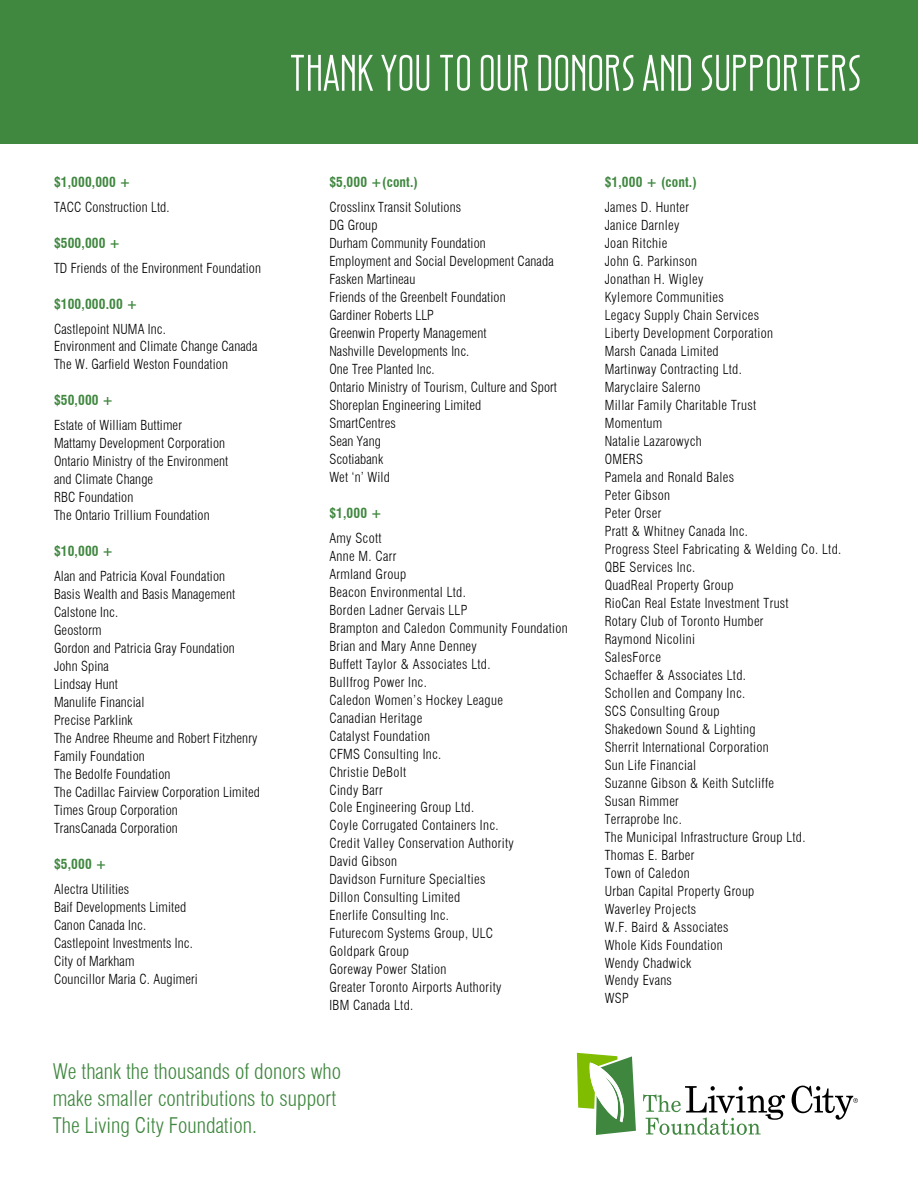
<style>
.page{position:relative;width:918px;height:1188px;background:#fff}
.page>*{position:absolute;margin:0;border:0;box-sizing:border-box;transform-origin:0 0}
.t1{font:52.5px "Style Thief";letter-spacing:.03em;color:#fff}
.t2{font:300 condensed 21px/27px "Swiss 721 BT";color:#3f873f}
.t3{font:300 condensed 13.5px/18px "Swiss 721 BT";letter-spacing:.025em;color:#000}
.t4{font:700 condensed 13.5px "Swiss 721 BT";letter-spacing:.01em;color:#408740}
</style>
<div class="page">
<div style="left:0;top:0;width:918px;height:144px;background:#408740"></div>
<svg style="left:643px;top:1086px;width:142px;height:49px"></svg>
<svg style="left:792px;top:1086px;width:66px;height:34px"></svg>
<svg style="left:577px;top:1053px;width:59px;height:82px"></svg>
<h1 class="t1" style="left:291px;top:50px;width:573px">THANK YOU TO OUR DONORS AND SUPPORTERS</h1>
<p class="t4" style="left:54px;top:174px;width:78px">$1,000,000 +</p>
<p class="t3" style="left:54px;top:198px;width:117px">TACC Construction Ltd.</p>
<p class="t4" style="left:54px;top:235px;width:68px">$500,000 +</p>
<p class="t3" style="left:54px;top:259px;width:209px">TD Friends of the Environment Foundation</p>
<p class="t4" style="left:54px;top:296px;width:85px">$100,000.00 +</p>
<p class="t3" style="left:54px;top:320px;width:205px">Castlepoint NUMA Inc.<br>Environment and Climate Change Canada<br>The W. Garfield Weston Foundation</p>
<p class="t4" style="left:54px;top:392px;width:61px">$50,000 +</p>
<p class="t3" style="left:54px;top:416px;width:176px">Estate of William Buttimer<br>Mattamy Development Corporation<br>Ontario Ministry of the Environment and Climate Change<br>RBC Foundation<br>The Ontario Trillium Foundation</p>
<p class="t4" style="left:54px;top:543px;width:61px">$10,000 +</p>
<p class="t3" style="left:54px;top:567px;width:207px">Alan and Patricia Koval Foundation<br>Basis Wealth and Basis Management<br>Calstone Inc.<br>Geostorm<br>Gordon and Patricia Gray Foundation<br>John Spina<br>Lindsay Hunt<br>Manulife Financial<br>Precise Parklink<br>The Andree Rheume and Robert Fitzhenry<br>Family Foundation<br>The Bedolfe Foundation<br>The Cadillac Fairview Corporation Limited<br>Times Group Corporation<br>TransCanada Corporation</p>
<p class="t4" style="left:54px;top:856px;width:54px">$5,000 +</p>
<p class="t3" style="left:54px;top:880px;width:145px">Alectra Utilities<br>Baif Developments Limited<br>Canon Canada Inc.<br>Castlepoint Investments Inc.<br>City of Markham<br>Councillor Maria C. Augimeri</p>
<p class="t4" style="left:329px;top:174px;width:90px">$5,000 +(cont.)</p>
<p class="t3" style="left:329px;top:198px;width:229px">Crosslinx Transit Solutions<br>DG Group<br>Durham Community Foundation<br>Employment and Social Development Canada<br>Fasken Martineau<br>Friends of the Greenbelt Foundation<br>Gardiner Roberts LLP<br>Greenwin Property Management<br>Nashville Developments Inc.<br>One Tree Planted Inc.<br>Ontario Ministry of Tourism, Culture and Sport<br>Shoreplan Engineering Limited<br>SmartCentres<br>Sean Yang<br>Scotiabank<br>Wet ‘n’ Wild</p>
<p class="t4" style="left:329px;top:505px;width:54px">$1,000 +</p>
<p class="t3" style="left:329px;top:529px;width:240px">Amy Scott<br>Anne M. Carr<br>Armland Group<br>Beacon Environmental Ltd.<br>Borden Ladner Gervais LLP<br>Brampton and Caledon Community Foundation<br>Brian and Mary Anne Denney<br>Buffett Taylor &amp; Associates Ltd.<br>Bullfrog Power Inc.<br>Caledon Women’s Hockey League<br>Canadian Heritage<br>Catalyst Foundation<br>CFMS Consulting Inc.<br>Christie DeBolt<br>Cindy Barr<br>Cole Engineering Group Ltd.<br>Coyle Corrugated Containers Inc.<br>Credit Valley Conservation Authority<br>David Gibson<br>Davidson Furniture Specialties<br>Dillon Consulting Limited<br>Enerlife Consulting Inc.<br>Futurecom Systems Group, ULC<br>Goldpark Group<br>Goreway Power Station<br>Greater Toronto Airports Authority<br>IBM Canada Ltd.</p>
<p class="t4" style="left:605px;top:174px;width:94px">$1,000 + (cont.)</p>
<p class="t3" style="left:605px;top:198px;width:238px">James D. Hunter<br>Janice Darnley<br>Joan Ritchie<br>John G. Parkinson<br>Jonathan H. Wigley<br>Kylemore Communities<br>Legacy Supply Chain Services<br>Liberty Development Corporation<br>Marsh Canada Limited<br>Martinway Contracting Ltd.<br>Maryclaire Salerno<br>Millar Family Charitable Trust<br>Momentum<br>Natalie Lazarowych<br>OMERS<br>Pamela and Ronald Bales<br>Peter Gibson<br>Peter Orser<br>Pratt &amp; Whitney Canada Inc.<br>Progress Steel Fabricating &amp; Welding Co. Ltd.<br>QBE Services Inc.<br>QuadReal Property Group<br>RioCan Real Estate Investment Trust<br>Rotary Club of Toronto Humber<br>Raymond Nicolini<br>SalesForce<br>Schaeffer &amp; Associates Ltd.<br>Schollen and Company Inc.<br>SCS Consulting Group<br>Shakedown Sound &amp; Lighting<br>Sherrit International Corporation<br>Sun Life Financial<br>Suzanne Gibson &amp; Keith Sutcliffe<br>Susan Rimmer<br>Terraprobe Inc.<br>The Municipal Infrastructure Group Ltd.<br>Thomas E. Barber<br>Town of Caledon<br>Urban Capital Property Group<br>Waverley Projects<br>W.F. Baird &amp; Associates<br>Whole Kids Foundation<br>Wendy Chadwick<br>Wendy Evans<br>WSP</p>
<h2 class="t2" style="left:53px;top:1058px;width:290px">We thank the thousands of donors who make smaller contributions to support<br>The Living City Foundation.</h2>
</div>
